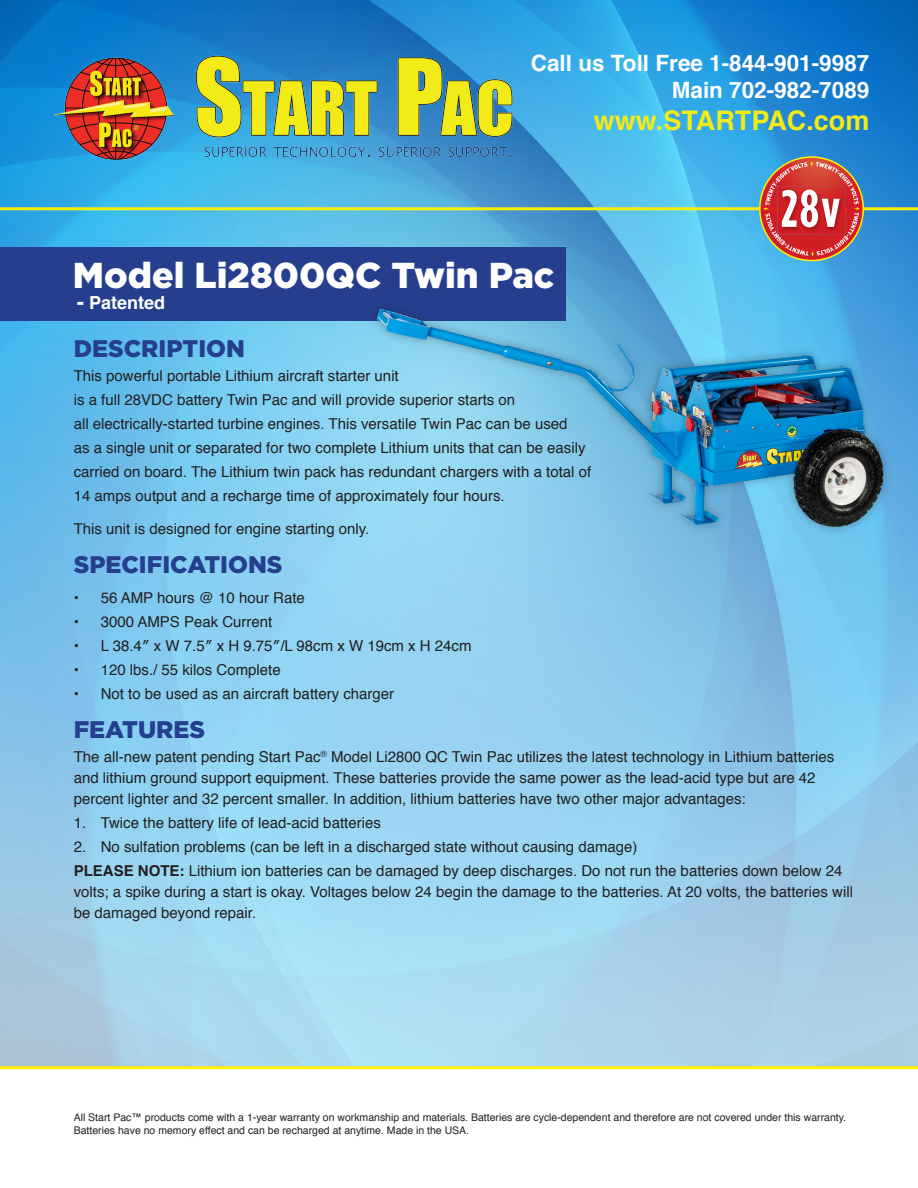
<style>
.page{position:relative;width:918px;height:1188px;background:#fff}
.page>*{position:absolute;margin:0;border:0;box-sizing:border-box;transform-origin:0 0}
.t1{font:900 36px "Gotham";color:#fff}
.t2{font:700 27px "Helvetica";color:#f2eb17}
.t3{font:900 24px "Gotham";color:#253f8e}
.t4{font:700 22.5px/27px "Helvetica";color:#fff;text-align:right}
.t5{font:700 18px "Helvetica";color:#fff}
.t6{font:15px/24px "Helvetica";color:#231f20}
.t7{font:10.5px/12.6px "Helvetica";color:#231f20}
.s1{font-family:"Gotham";font-weight:900}
.s2{font-weight:700}
</style>
<div class="page">
<img style="left:0;top:0;width:918px;height:1066px">
<hr style="left:0;top:207px;width:918px;height:3px;background:#fff101">
<hr style="left:0;top:1066px;width:918px;height:3px;background:#fff101">
<img style="left:54px;top:54px;width:468px;height:114px">
<div style="left:0;top:247px;width:565px;height:74px;background:#253f8e"></div>
<div style="left:368px;top:299px;width:525px;height:237px;background:#231f20;opacity:.35"></div>
<img style="left:376px;top:310px;width:472px;height:217px">
<svg style="left:758px;top:156px;width:107px;height:105px;background:#b46a6e"></svg>
<h3 class="t4" style="left:531px;top:50px;width:340px">Call us Toll Free 1-844-901-9987<br>Main 702-982-7089</h3>
<h2 class="t2" style="left:594px;top:99px;width:277px">www.STARTPAC.com</h2>
<p class="t1" style="left:73px;top:254px;width:483px">Model Li2800QC Twin Pac</p>
<p class="t5" style="left:77px;top:288px;width:90px"><span class="s1">-</span> Patented</p>
<p class="t3" style="left:74px;top:335px;width:173px">DESCRIPTION</p>
<p class="t6" style="left:74px;top:364px;width:519px">This powerful portable Lithium aircraft starter unit<br>is a full 28VDC battery Twin Pac and will provide superior starts on<br>all electrically-started turbine engines. This versatile Twin Pac can be used<br>as a single unit or separated for two complete Lithium units that can be easily carried on board. The Lithium twin pack has redundant chargers with a total of 14 amps output and a recharge time of approximately four hours.</p>
<p class="t6" style="left:74px;top:517px;width:297px">This unit is designed for engine starting only.</p>
<p class="t3" style="left:74px;top:551px;width:210px">SPECIFICATIONS</p>
<p class="t6" style="left:74px;top:586px;width:233px">• 56 AMP hours @ 10 hour Rate</p>
<p class="t6" style="left:74px;top:610px;width:200px">• 3000 AMPS Peak Current</p>
<p class="t6" style="left:74px;top:634px;width:399px">• L 38.4″ x W 7.5″ x H 9.75″/L 98cm x W 19cm x H 24cm</p>
<p class="t6" style="left:74px;top:658px;width:209px">• 120 lbs./ 55 kilos Complete</p>
<p class="t6" style="left:74px;top:682px;width:322px">• Not to be used as an aircraft battery charger</p>
<p class="t3" style="left:74px;top:716px;width:133px">FEATURES</p>
<p class="t6" style="left:74px;top:747px;width:762px;line-height:21px">The all-new patent pending Start Pac<sup>®</sup> Model Li2800 QC Twin Pac utilizes the latest technology in Lithium batteries and lithium ground support equipment. These batteries provide the same power as the lead-acid type but are 42 percent lighter and 32 percent smaller. In addition, lithium batteries have two other major advantages:</p>
<p class="t6" style="left:74px;top:811px;width:309px">1. Twice the battery life of lead-acid batteries</p>
<p class="t6" style="left:74px;top:835px;width:565px">2. No sulfation problems (can be left in a discharged state without causing damage)</p>
<p class="t6" style="left:74px;top:861px;width:781px;line-height:21px"><span class="s2">PLEASE NOTE:</span> Lithium ion batteries can be damaged by deep discharges. Do not run the batteries down below 24 volts; a spike during a start is okay. Voltages below 24 begin the damage to the batteries. At 20 volts, the batteries will be damaged beyond repair.</p>
<p class="t7" style="left:74px;top:1112px;width:774px">All Start Pac™ products come with a 1-year warranty on workmanship and materials. Batteries are cycle-dependent and therefore are not covered under this warranty.<br>Batteries have no memory effect and can be recharged at anytime. Made in the USA.</p>
</div>
